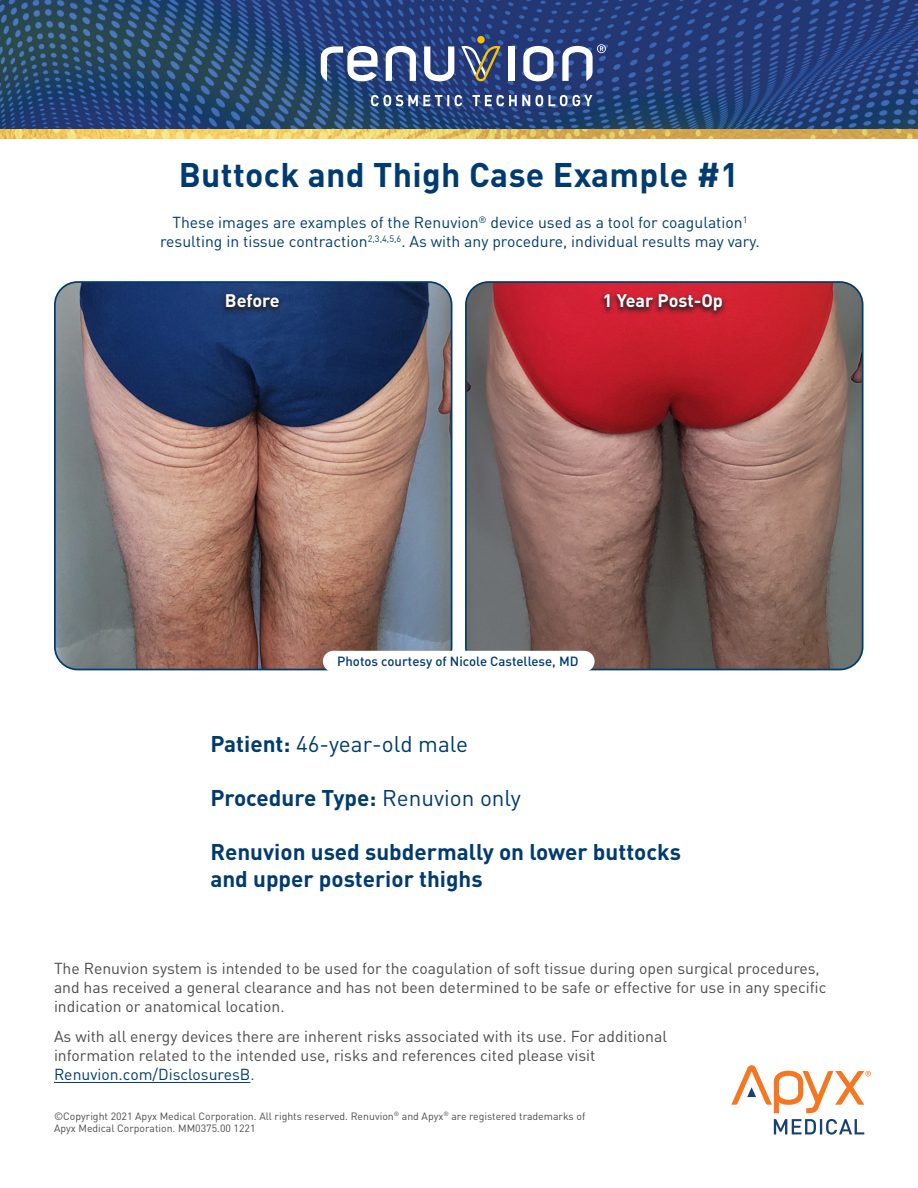
<style>
.page{position:relative;width:918px;height:1188px;background:#fff}
.page>*{position:absolute;margin:0;border:0;box-sizing:border-box;transform-origin:0 0}
.t1{font:700 33.75px "DINOT";letter-spacing:.01em;color:#003b70}
.t2{font:700 22.5px/27px "DIN Pro";color:#003b70}
.t3{font:22.5px "DIN Pro";color:#003b70}
.t4{font:700 18px "DIN Pro";color:#fff}
.t5{font:15.75px/19.2px "DIN Pro";color:#4b4c4d}
.t6{font:15.75px/18.9px "DIN Pro";color:#003b70;text-align:center}
.t7{font:500 13.2px "DIN Pro";color:#003b70}
.t8{font:10.5px/12.6px "DIN Pro";color:#4b4c4d}
.s1{font-weight:700}
.s2{font-weight:400}
.s3{color:#003b70}
</style>
<div class="page">
<img style="left:0;top:0;width:918px;height:138px">
<svg style="left:424px;top:46px;width:30px;height:35px"></svg>
<svg style="left:386px;top:46px;width:30px;height:35px"></svg>
<svg style="left:321px;top:46px;width:57px;height:35px"></svg>
<div style="left:508px;top:46px;width:6px;height:35px;background:#fff"></div>
<svg style="left:523px;top:46px;width:30px;height:35px"></svg>
<div style="left:477px;top:36px;width:8px;height:7px;background:#fcc200;border-radius:50%"></div>
<svg style="left:461px;top:46px;width:40px;height:35px"></svg>
<svg style="left:562px;top:44px;width:44px;height:37px"></svg>
<svg style="left:371px;top:95px;width:221px;height:11px"></svg>
<svg style="left:774px;top:1119px;width:90px;height:16px"></svg>
<svg style="left:731px;top:1065px;width:140px;height:48px"></svg>
<hr style="left:54px;top:1082px;width:196px;height:1px;background:#003b70">
<img style="left:55px;top:282px;width:397px;height:388px">
<div style="left:54px;top:281px;width:398px;height:389px;border:2px solid #003b70;border-radius:23px"></div>
<div style="left:220px;top:291px;width:64px;height:25px;background:#231f20;opacity:.7"></div>
<img style="left:466px;top:284px;width:395px;height:386px">
<div style="left:465px;top:281px;width:399px;height:389px;border:2px solid #003b70;border-radius:23px"></div>
<div style="left:599px;top:291px;width:128px;height:27px;background:#231f20;opacity:.7"></div>
<div style="left:323px;top:651px;width:272px;height:21px;background:#fff;border-radius:11px"></div>
<p class="t1" style="left:179px;top:153px;width:562px">Buttock and Thigh Case Example #1</p>
<p class="t6" style="left:160px;top:212px;width:601px">These images are examples of the Renuvion<sup>®</sup> device used as a tool for coagulation<sup>1 </sup>resulting in tissue contraction<sup>2,3,4,5,6</sup>. As with any procedure, individual results may vary.</p>
<p class="t4" style="left:225px;top:288px;width:56px">Before</p>
<p class="t4" style="left:603px;top:288px;width:122px">1 Year Post-Op</p>
<p class="t7" style="left:337px;top:653px;width:243px">Photos courtesy of Nicole Castellese, MD</p>
<p class="t3" style="left:210px;top:729px;width:259px"><span class="s1">Patient:</span> 46-year-old male</p>
<p class="t2" style="left:210px;top:784px;width:312px">Procedure Type: <span class="s2">Renuvion only</span></p>
<p class="t2" style="left:210px;top:838px;width:472px">Renuvion used subdermally on lower buttocks and upper posterior thighs</p>
<p class="t5" style="left:54px;top:958px;width:774px">The Renuvion system is intended to be used for the coagulation of soft tissue during open surgical procedures, and has received a general clearance and has not been determined to be safe or effective for use in any specific indication or anatomical location.</p>
<p class="t5" style="left:54px;top:1026px;width:615px">As with all energy devices there are inherent risks associated with its use. For additional information related to the intended use, risks and references cited please visit<br><span class="s3">Renuvion.com/DisclosuresB</span>.</p>
<p class="t8" style="left:54px;top:1109px;width:533px">©Copyright 2021 Apyx Medical Corporation. All rights reserved. Renuvion<sup>®</sup> and Apyx<sup>®</sup> are registered trademarks of<br>Apyx Medical Corporation. MM0375.00 1221</p>
</div>
